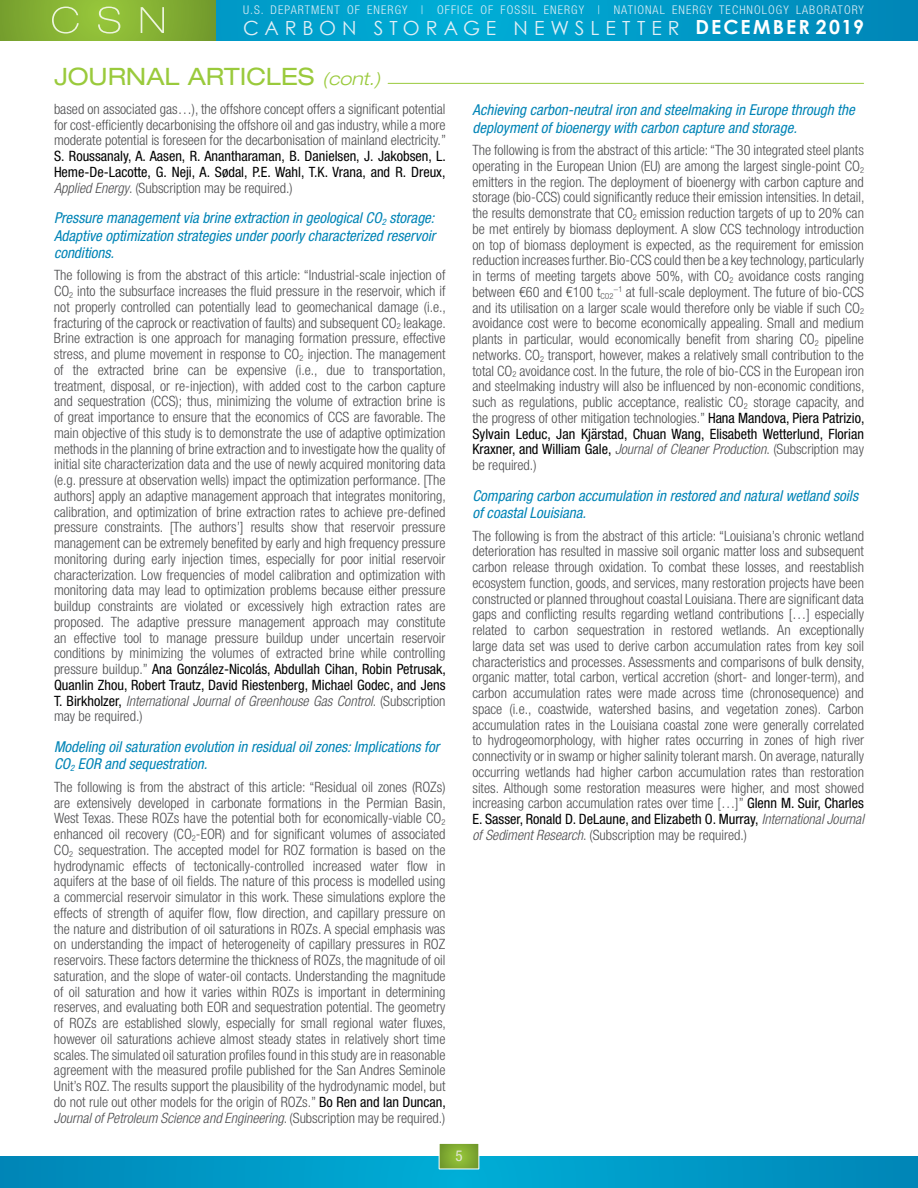
<style>
.page{position:relative;width:918px;height:1188px;background:#fff}
.page>*{position:absolute;margin:0;border:0;box-sizing:border-box;transform-origin:0 0}
.t1{font:expanded 24px "Helvetica Neue LT Std";color:#9aca3c}
.t2{font:19.5px "Century Gothic";letter-spacing:.305em;color:#dfeef6}
.t3{font:700 19.5px "Century Gothic";letter-spacing:.11em;color:#fff}
.t4{font:italic condensed 15px/17.2px "Helvetica Neue";color:#0084b6}
.t5{font:condensed 15px "Helvetica Neue LT Std";color:#e3e6d8}
.t6{font:300 condensed 14.25px/15.8px "Helvetica Neue LT Std";color:#4d4d4f;text-align:justify}
.t7{font:condensed 14.25px/15.8px "Helvetica Neue LT Std";color:#000;text-align:justify}
.t8{font:300 condensed 12px "Helvetica Neue LT Std";letter-spacing:.09em;color:#dfeef6}
.s1{font-weight:300;font-style:italic;font-size:18px}
.s2{font-weight:300;font-style:italic;color:#4d4d4f}
.s3{font-weight:300;color:#4d4d4f}
.s4{font-weight:400;color:#000}
.s5{font-style:italic}
</style>
<div class="page">
<svg style="left:216px;top:0;width:702px;height:40px;background:#009cc9"></svg>
<svg style="left:0;top:0;width:216px;height:40px;background:#80ab31"></svg>
<svg style="left:0;top:1156px;width:918px;height:32px;background:#0098c6"></svg>
<svg style="left:52px;top:7px;width:112px;height:27px;background:#9ac34c"></svg>
<svg style="left:439px;top:1143px;width:40px;height:26px"></svg>
<div style="left:439px;top:1143px;width:40px;height:26px;border:1px solid #fff"></div>
<hr style="left:388px;top:83px;width:476px;height:1px;background:#9aca3c">
<p class="t8" style="left:243px;top:3px;width:622px">U.S. DEPARTMENT OF ENERGY | OFFICE OF FOSSIL ENERGY | NATIONAL ENERGY TECHNOLOGY LABORATORY</p>
<h2 class="t3" style="left:696px;top:15px;width:170px">DECEMBER 2019</h2>
<h1 class="t1" style="left:54px;top:62px;width:328px">JOURNAL ARTICLES <span class="s1">(cont.)</span></h1>
<p class="t6" style="left:54px;top:101px;width:394px">based on associated gas…), the offshore concept offers a significant potential for cost-efficiently decarbonising the offshore oil and gas industry, while a more moderate potential is foreseen for the decarbonisation of mainland electricity.”</p>
<p class="t7" style="left:54px;top:148px;width:394px">S. Roussanaly, A. Aasen, R. Anantharaman, B. Danielsen, J. Jakobsen, L.<br>Heme-De-Lacotte, G. Neji, A. Sødal, P.E. Wahl, T.K. Vrana, and R. Dreux, <span class="s2">Applied Energy</span><span class="s3">. (Subscription may be required.)</span></p>
<p class="t4" style="left:54px;top:209px;width:383px;text-align:justify">Pressure management via brine extraction in geological CO<sub>2</sub> storage:<br>Adaptive optimization strategies under poorly characterized reservoir conditions.</p>
<p class="t6" style="left:54px;top:267px;width:394px">The following is from the abstract of this article: “Industrial-scale injection of CO<sub>2</sub> into the subsurface increases the fluid pressure in the reservoir, which if not properly controlled can potentially lead to geomechanical damage (i.e., fracturing of the caprock or reactivation of faults) and subsequent CO<sub>2</sub> leakage.<br>Brine extraction is one approach for managing formation pressure, effective stress, and plume movement in response to CO<sub>2</sub> injection. The management of the extracted brine can be expensive (i.e., due to transportation, treatment, disposal, or re-injection), with added cost to the carbon capture and sequestration (CCS); thus, minimizing the volume of extraction brine is of great importance to ensure that the economics of CCS are favorable. The main objective of this study is to demonstrate the use of adaptive optimization methods in the planning of brine extraction and to investigate how the quality of initial site characterization data and the use of newly acquired monitoring data (e.g. pressure at observation wells) impact the optimization performance. [The authors] apply an adaptive management approach that integrates monitoring, calibration, and optimization of brine extraction rates to achieve pre-defined pressure constraints. [The authors’] results show that reservoir pressure management can be extremely benefited by early and high frequency pressure monitoring during early injection times, especially for poor initial reservoir characterization. Low frequencies of model calibration and optimization with monitoring data may lead to optimization problems because either pressure buildup constraints are violated or excessively high extraction rates are proposed. The adaptive pressure management approach may constitute an effective tool to manage pressure buildup under uncertain reservoir conditions by minimizing the volumes of extracted brine while controlling pressure buildup.” <span class="s4">Ana González-Nicolás, Abdullah Cihan, Robin Petrusak, Quanlin Zhou, Robert Trautz, David Riestenberg, Michael Godec, and Jens T. Birkholzer,</span> <span class="s5">International Journal of Greenhouse Gas Control</span>. (Subscription may be required.)</p>
<p class="t4" style="left:54px;top:738px;width:387px">Modeling oil saturation evolution in residual oil zones: Implications for<br>CO<sub>2</sub> EOR and sequestration.</p>
<p class="t6" style="left:54px;top:779px;width:394px">The following is from the abstract of this article: “Residual oil zones (ROZs) are extensively developed in carbonate formations in the Permian Basin, West Texas. These ROZs have the potential both for economically-viable CO<sub>2 </sub>enhanced oil recovery (CO<sub>2</sub>-EOR) and for significant volumes of associated CO<sub>2</sub> sequestration. The accepted model for ROZ formation is based on the hydrodynamic effects of tectonically-controlled increased water flow in aquifers at the base of oil fields. The nature of this process is modelled using a commercial reservoir simulator in this work. These simulations explore the effects of strength of aquifer flow, flow direction, and capillary pressure on the nature and distribution of oil saturations in ROZs. A special emphasis was on understanding the impact of heterogeneity of capillary pressures in ROZ reservoirs. These factors determine the thickness of ROZs, the magnitude of oil saturation, and the slope of water-oil contacts. Understanding the magnitude of oil saturation and how it varies within ROZs is important in determining reserves, and evaluating both EOR and sequestration potential. The geometry of ROZs are established slowly, especially for small regional water fluxes, however oil saturations achieve almost steady states in relatively short time scales. The simulated oil saturation profiles found in this study are in reasonable agreement with the measured profile published for the San Andres Seminole Unit’s ROZ. The results support the plausibility of the hydrodynamic model, but do not rule out other models for the origin of ROZs.” <span class="s4">Bo Ren and Ian Duncan, </span><span class="s5">Journal of Petroleum Science and Engineering</span>. (Subscription may be required.)</p>
<h2 class="t2" style="left:243px;top:16px;width:438px">CARBON STORAGE NEWSLETTER</h2>
<p class="t4" style="left:472px;top:101px;width:384px">Achieving carbon-neutral iron and steelmaking in Europe through the deployment of bioenergy with carbon capture and storage.</p>
<p class="t6" style="left:472px;top:142px;width:394px">The following is from the abstract of this article: “The 30 integrated steel plants operating in the European Union (EU) are among the largest single-point CO<sub>2 </sub>emitters in the region. The deployment of bioenergy with carbon capture and storage (bio-CCS) could significantly reduce their emission intensities. In detail, the results demonstrate that CO<sub>2</sub> emission reduction targets of up to 20% can be met entirely by biomass deployment. A slow CCS technology introduction on top of biomass deployment is expected, as the requirement for emission reduction increases further. Bio-CCS could then be a key technology, particularly in terms of meeting targets above 50%, with CO<sub>2</sub> avoidance costs ranging between €60 and €100 t<sub>CO2</sub><sup>−1</sup> at full-scale deployment. The future of bio-CCS and its utilisation on a larger scale would therefore only be viable if such CO<sub>2 </sub>avoidance cost were to become economically appealing. Small and medium plants in particular, would economically benefit from sharing CO<sub>2</sub> pipeline networks. CO<sub>2</sub> transport, however, makes a relatively small contribution to the total CO<sub>2</sub> avoidance cost. In the future, the role of bio-CCS in the European iron and steelmaking industry will also be influenced by non-economic conditions, such as regulations, public acceptance, realistic CO<sub>2</sub> storage capacity, and the progress of other mitigation technologies.” <span class="s4">Hana Mandova, Piera Patrizio, Sylvain Leduc, Jan Kjärstad, Chuan Wang, Elisabeth Wetterlund, Florian Kraxner, and William Gale,</span> <span class="s5">Journal of Cleaner Production</span>. (Subscription may be required.)</p>
<p class="t4" style="left:472px;top:487px;width:387px">Comparing carbon accumulation in restored and natural wetland soils of coastal Louisiana.</p>
<p class="t6" style="left:472px;top:528px;width:394px">The following is from the abstract of this article: “Louisiana’s chronic wetland deterioration has resulted in massive soil organic matter loss and subsequent carbon release through oxidation. To combat these losses, and reestablish ecosystem function, goods, and services, many restoration projects have been constructed or planned throughout coastal Louisiana. There are significant data gaps and conflicting results regarding wetland contributions […] especially related to carbon sequestration in restored wetlands. An exceptionally large data set was used to derive carbon accumulation rates from key soil characteristics and processes. Assessments and comparisons of bulk density, organic matter, total carbon, vertical accretion (short- and longer-term), and carbon accumulation rates were made across time (chronosequence) and space (i.e., coastwide, watershed basins, and vegetation zones). Carbon accumulation rates in the Louisiana coastal zone were generally correlated to hydrogeomorphology, with higher rates occurring in zones of high river connectivity or in swamp or higher salinity tolerant marsh. On average, naturally occurring wetlands had higher carbon accumulation rates than restoration sites. Although some restoration measures were higher, and most showed increasing carbon accumulation rates over time […]” <span class="s4">Glenn M. Suir, Charles E. Sasser, Ronald D. DeLaune, and Elizabeth O. Murray,</span> <span class="s5">International Journal of Sediment Research</span>. (Subscription may be required.)</p>
<p class="t5" style="left:455px;top:1147px;width:9px">5</p>
</div>
